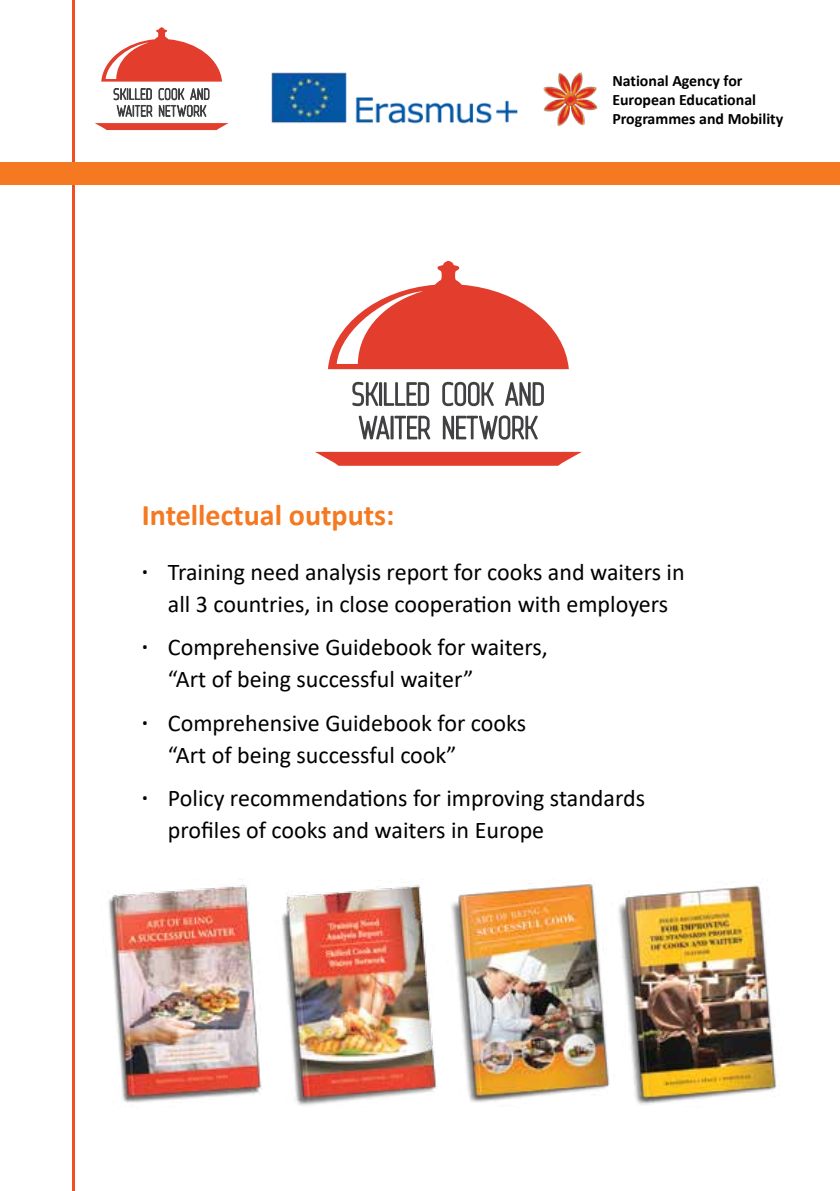
<style>
.page{position:relative;width:840px;height:1191px;background:#fff}
.page>*{position:absolute;margin:0;border:0;box-sizing:border-box;transform-origin:0 0}
.t1{font:700 30px "Calibri";color:#f47920}
.t2{font:24px/32px "Calibri";color:#000}
.t3{font:700 15.8px/19px "Calibri";color:#000}
.t4{font:15.6px "Web Serveroff";letter-spacing:.015em;color:#414042}
.s1{font-weight:700}
</style>
<div class="page">
<img style="left:271px;top:72px;width:247px;height:52px">
<img style="left:543px;top:73px;width:55px;height:53px">
<svg style="left:95px;top:27px;width:133px;height:103px"></svg>
<hr style="left:72px;top:0;width:3px;height:1191px;background:#f04e23">
<div style="left:0;top:162px;width:839px;height:23px;background:#f47920"></div>
<svg style="left:315px;top:452px;width:266px;height:14px;background:#e45142"></svg>
<svg style="left:328px;top:261px;width:240px;height:108px"></svg>
<svg style="left:352px;top:381px;width:79px;height:59px"></svg>
<svg style="left:442px;top:381px;width:102px;height:59px"></svg>
<img style="left:108px;top:884px;width:669px;height:222px">
<p class="t4" style="left:113px;top:84px;width:98px">SKILLED COOK AND</p>
<p class="t3" style="left:612px;top:71px;width:172px">National Agency for<br>European Educational<br>Programmes and Mobility</p>
<p class="t1" style="left:142px;top:494px;width:254px">Intellectual outputs:</p>
<p class="t2" style="left:142px;top:555px;width:544px;text-align:center"><span class="s1">·</span> Training need analysis report for cooks and waiters in all 3 countries, in close cooperation with employers</p>
<p class="t2" style="left:168px;top:631px;width:381px;text-indent:-26px"><span class="s1">·</span> Comprehensive Guidebook for waiters, “Art of being successful waiter”</p>
<p class="t2" style="left:168px;top:706px;width:359px;text-indent:-26px"><span class="s1">·</span> Comprehensive Guidebook for cooks “Art of being successful cook”</p>
<p class="t2" style="left:168px;top:781px;width:478px;text-indent:-26px"><span class="s1">·</span> Policy recommendations for improving standards profiles of cooks and waiters in Europe</p>
</div>
